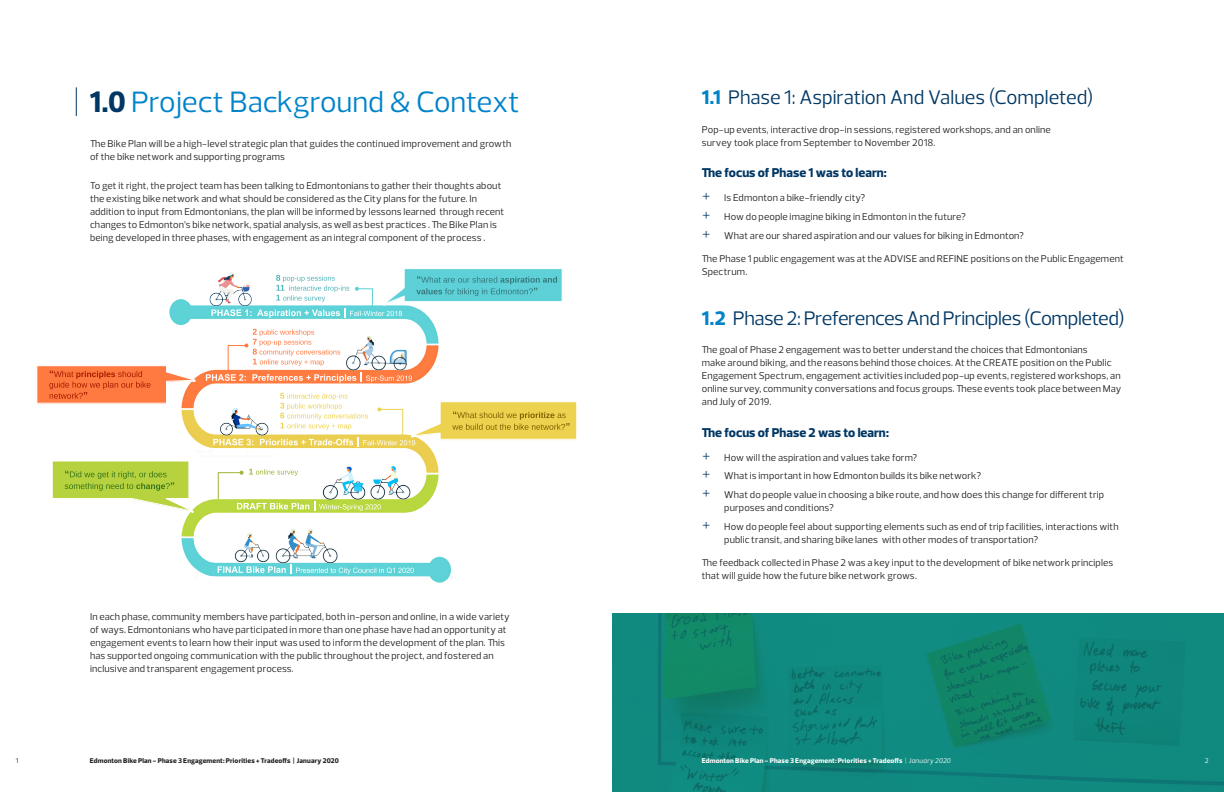
<style>
.page{position:relative;width:1224px;height:792px;background:#fff}
.page>*{position:absolute;margin:0;border:0;box-sizing:border-box;transform-origin:0 0}
.PE_Subtitle_Doc{font:30px "Prelo";letter-spacing:-.005em;color:#0083ca}
.PE_Body_Large_Docs{font:20px "Prelo";letter-spacing:-.02em;color:#003764}
.PE_Body_Large_Docs-2{font:20px "Prelo";color:#003764}
.PE_Body_Large_Docs-3{font:800 13px "Prelo";color:#003764}
.PE_Body_Large_Docs-4{font:10px/13px "Prelo";letter-spacing:.01em;color:#231f20}
.t1{font:800 7px "Prelo";letter-spacing:.02em;color:#231f20}
.t2{font:800 7px "Prelo";letter-spacing:.02em;color:#fff}
.t3{font:7px "Prelo";color:#231f20}
.t4{font:7px "Prelo";color:#fff}
.s1{font-weight:800;color:#003764}
.s2{font-weight:800;color:#0083ca}
.s3{font-weight:300;font-size:18px;color:#003764}
.s4{font-weight:400}
.s5{font-weight:400;font-style:italic}
</style>
<div class="page">
<img style="left:612px;top:614px;width:612px;height:178px">
<svg style="left:76px;top:87px;width:1px;height:29px"></svg>
<img style="left:169px;top:299px;width:283px;height:284px">
<div style="left:203px;top:563px;width:225px;height:13px;background:#5dd3d7"></div>
<svg style="left:218px;top:565px;width:196px;height:9px"></svg>
<svg style="left:198px;top:372px;width:231px;height:11px"></svg>
<div style="left:203px;top:436px;width:222px;height:12px;background:#ebce50"></div>
<div style="left:217px;top:500px;width:183px;height:12px;background:#b9d83f"></div>
<img style="left:209px;top:295px;width:2px;height:12px">
<img style="left:275px;top:528px;width:63px;height:35px">
<img style="left:233px;top:531px;width:38px;height:32px">
<img style="left:370px;top:466px;width:41px;height:34px">
<img style="left:323px;top:465px;width:43px;height:4px">
<div style="left:248px;top:323px;width:102px;height:45px;background:#fff"></div>
<div style="left:187px;top:307px;width:239px;height:12px;background:#5dd3d7"></div>
<div style="left:276px;top:386px;width:101px;height:46px;background:#fff"></div>
<svg style="left:206px;top:329px;width:206px;height:54px"></svg>
<svg style="left:211px;top:269px;width:352px;height:49px"></svg>
<svg style="left:36px;top:365px;width:162px;height:40px"></svg>
<svg style="left:213px;top:393px;width:364px;height:54px"></svg>
<svg style="left:52px;top:461px;width:145px;height:52px"></svg>
<div style="left:245px;top:462px;width:63px;height:29px;background:#fff"></div>
<svg style="left:217px;top:469px;width:164px;height:42px"></svg>
<p class="PE_Subtitle_Doc" style="left:90px;top:83px;width:432px"><span class="s1">1.0</span> Project Background &amp; Context</p>
<p class="PE_Body_Large_Docs-4" style="left:90px;top:137px;width:423px">The Bike Plan will be a high-level strategic plan that guides the continued improvement and growth of the bike network and supporting programs</p>
<p class="PE_Body_Large_Docs-4" style="left:90px;top:179px;width:416px">To get it right, the project team has been talking to Edmontonians to gather their thoughts about the existing bike network and what should be considered as the City plans for the future. In addition to input from Edmontonians, the plan will be informed by lessons learned through recent changes to Edmonton’s bike network, spatial analysis, as well as best practices . The Bike Plan is being developed in three phases, with engagement as an integral component of the process .</p>
<p class="PE_Body_Large_Docs-4" style="left:90px;top:610px;width:421px">In each phase, community members have participated, both in-person and online, in a wide variety of ways. Edmontonians who have participated in more than one phase have had an opportunity at engagement events to learn how their input was used to inform the development of the plan. This has supported ongoing communication with the public throughout the project, and fostered an inclusive and transparent engagement process.</p>
<p class="PE_Body_Large_Docs-2" style="left:702px;top:85px;width:393px"><span class="s2">1.1</span> Phase 1: Aspiration And Values (Completed)</p>
<p class="PE_Body_Large_Docs-4" style="left:702px;top:123px;width:351px">Pop-up events, interactive drop-in sessions, registered workshops, and an online survey took place from September to November 2018.</p>
<p class="PE_Body_Large_Docs-3" style="left:702px;top:165px;width:186px">The focus of Phase 1 was to learn:</p>
<p class="PE_Body_Large_Docs-4" style="left:702px;top:192px;width:165px"><span class="s3">+</span> Is Edmonton a bike-friendly city?</p>
<p class="PE_Body_Large_Docs-4" style="left:702px;top:210px;width:266px"><span class="s3">+</span> How do people imagine biking in Edmonton in the future?</p>
<p class="PE_Body_Large_Docs-4" style="left:702px;top:229px;width:324px"><span class="s3">+</span> What are our shared aspiration and our values for biking in Edmonton?</p>
<p class="PE_Body_Large_Docs-4" style="left:702px;top:252px;width:424px">The Phase 1 public engagement was at the ADVISE and REFINE positions on the Public Engagement<br>Spectrum.</p>
<p class="PE_Body_Large_Docs" style="left:702px;top:306px;width:424px"><span class="s2">1.2</span> Phase 2: Preferences And Principles (Completed)</p>
<p class="PE_Body_Large_Docs-4" style="left:702px;top:343px;width:421px">The goal of Phase 2 engagement was to better understand the choices that Edmontonians<br>make around biking, and the reasons behind those choices. At the CREATE position on the Public Engagement Spectrum, engagement activities included pop-up events, registered workshops, an online survey, community conversations and focus groups. These events took place between May and July of 2019.</p>
<p class="PE_Body_Large_Docs-3" style="left:702px;top:424px;width:189px">The focus of Phase 2 was to learn:</p>
<p class="PE_Body_Large_Docs-4" style="left:702px;top:451px;width:217px"><span class="s3">+</span> How will the aspiration and values take form?</p>
<p class="PE_Body_Large_Docs-4" style="left:702px;top:469px;width:281px"><span class="s3">+</span> What is important in how Edmonton builds its bike network?</p>
<p class="PE_Body_Large_Docs-4" style="left:724px;top:488px;width:381px;text-indent:-22px"><span class="s3">+</span> What do people value in choosing a bike route, and how does this change for different trip purposes and conditions?</p>
<p class="PE_Body_Large_Docs-4" style="left:724px;top:520px;width:396px;text-indent:-22px"><span class="s3">+</span> How do people feel about supporting elements such as end of trip facilities, interactions with public transit, and sharing bike lanes with other modes of transportation?</p>
<p class="PE_Body_Large_Docs-4" style="left:702px;top:556px;width:413px">The feedback collected in Phase 2 was a key input to the development of bike network principles that will guide how the future bike network grows.</p>
<p class="t3" style="left:16px;top:756px;width:4px">1</p>
<p class="t1" style="left:90px;top:756px;width:251px">Edmonton Bike Plan - Phase 3 Engagement: Priorities + Tradeoffs | January 2020</p>
<p class="t2" style="left:702px;top:756px;width:250px">Edmonton Bike Plan - Phase 3 Engagement: Priorities + Tradeoffs <span class="s4">|</span> <span class="s5">January 2020</span></p>
<p class="t4" style="left:1205px;top:756px;width:5px">2</p>
</div>
